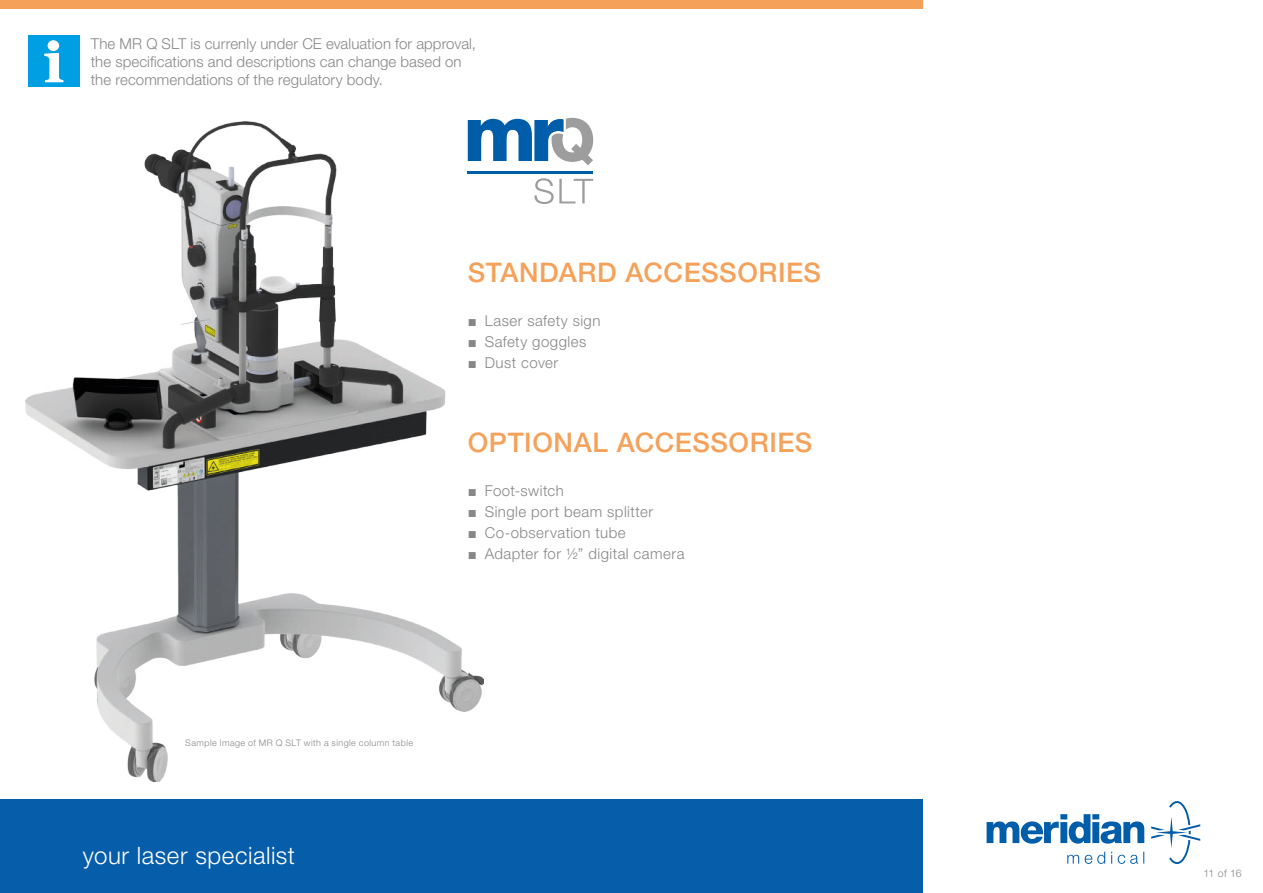
<style>
.page{position:relative;width:1263px;height:893px;background:#fff}
.page>*{position:absolute;margin:0;border:0;box-sizing:border-box;transform-origin:0 0}
.t1{font:500 27px "Helvetica Neue LTW1 G";letter-spacing:.02em;color:#f5a15a}
.t2{font:300 24px "Helvetica Neue LTW1 G";letter-spacing:.02em;color:#fff}
.t3{font:300 15px/18px "Helvetica Neue LTW1 G";letter-spacing:.01em;color:#878787}
.t4{font:300 15px "Helvetica Neue LTW1 G";letter-spacing:.03em;color:#878787}
.t5{font:300 10.5px "Helvetica Neue LTW1 G";color:#878787}
.t6{font:300 9px "Helvetica Neue LTW1 G";letter-spacing:.05em;color:#878787}
.s1{font-family:"Arial";font-weight:400}
</style>
<div class="page">
<svg style="left:986px;top:801px;width:214px;height:63px"></svg>
<div style="left:0;top:799px;width:923px;height:94px;background:#065da9"></div>
<div style="left:0;top:0;width:923px;height:9px;background:#f5a15a"></div>
<div style="left:28px;top:36px;width:51px;height:51px;background:#009fe3"></div>
<svg style="left:44px;top:40px;width:19px;height:42px"></svg>
<svg style="left:468px;top:118px;width:125px;height:47px"></svg>
<hr style="left:468px;top:172px;width:125px;height:2px;background:#005da9">
<svg style="left:534px;top:178px;width:59px;height:26px"></svg>
<img style="left:26px;top:121px;width:457px;height:660px">
<p class="t3" style="left:91px;top:34px;width:387px">The MR Q SLT is currenly under CE evaluation for approval, the specifications and descriptions can change based on the recommendations of the regulatory body.</p>
<h1 class="t1" style="left:468px;top:256px;width:355px">STANDARD ACCESSORIES</h1>
<p class="t4" style="left:468px;top:311px;width:134px"><span class="s1">■</span> Laser safety sign</p>
<p class="t4" style="left:468px;top:332px;width:120px"><span class="s1">■</span> Safety goggles</p>
<p class="t4" style="left:468px;top:353px;width:92px"><span class="s1">■</span> Dust cover</p>
<h1 class="t1" style="left:468px;top:426px;width:346px">OPTIONAL ACCESSORIES</h1>
<p class="t3" style="left:468px;top:481px;width:98px"><span class="s1">■</span> Foot-switch</p>
<p class="t4" style="left:468px;top:502px;width:187px"><span class="s1">■</span> Single port beam splitter</p>
<p class="t4" style="left:468px;top:523px;width:159px"><span class="s1">■</span> Co-observation tube</p>
<p class="t4" style="left:468px;top:544px;width:218px"><span class="s1">■</span> Adapter for ½” digital camera</p>
<p class="t6" style="left:185px;top:738px;width:229px">Sample Image of MR Q SLT with a single column table</p>
<h2 class="t2" style="left:83px;top:841px;width:214px">your laser specialist</h2>
<p class="t5" style="left:1203px;top:867px;width:40px">11 of 16</p>
</div>
